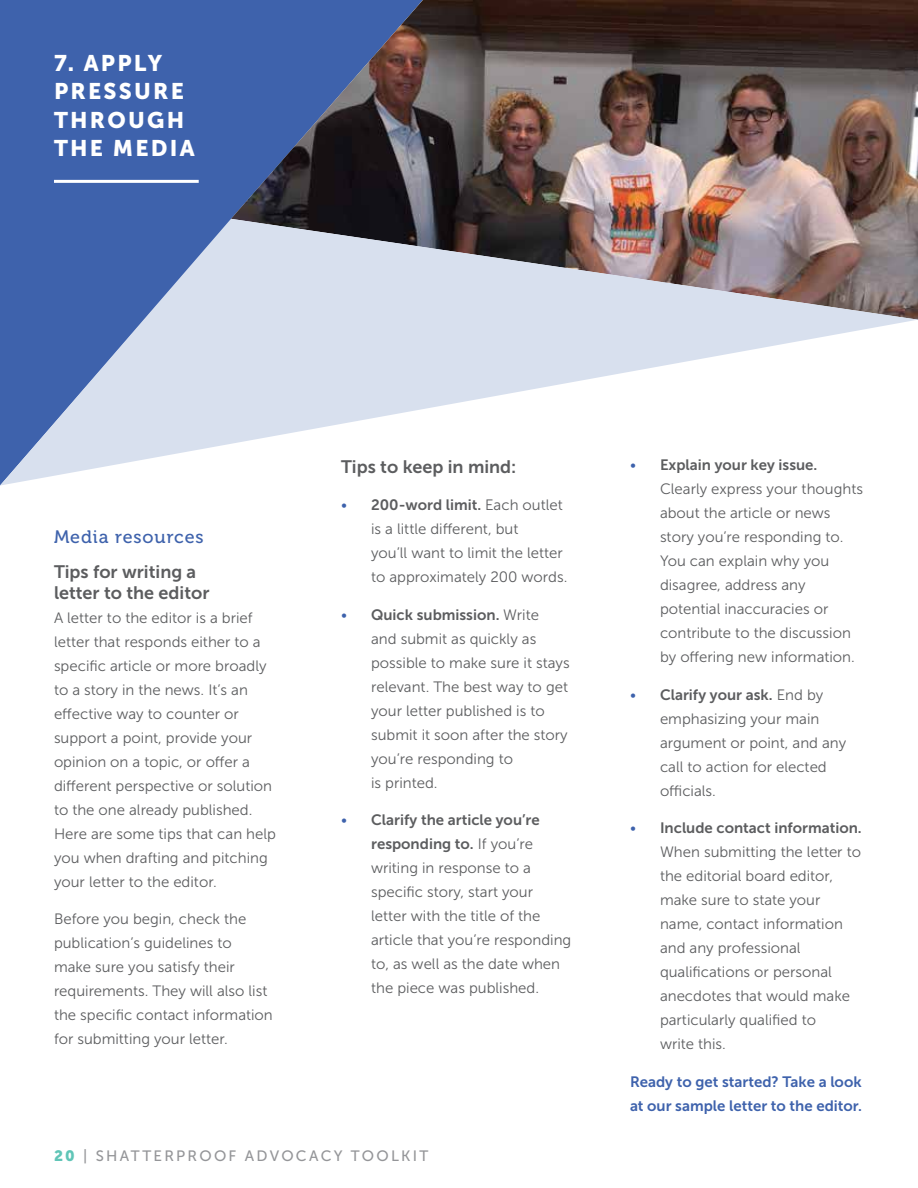
<style>
.page{position:relative;width:918px;height:1188px;background:#fff}
.page>*{position:absolute;margin:0;border:0;box-sizing:border-box;transform-origin:0 0}
.t1{font:22.5px/28.5px "Museo Sans 900";letter-spacing:.1em;color:#fff}
.t2{font:18px/21px "Museo Sans 700";color:#5c5d5f}
.t3{font:18px "Museo 500";letter-spacing:.05em;color:#3e62ac}
.t4{font:15px/24px "Museo Sans 300";color:#5c5d5f}
.t5{font:15px/24px "Museo Sans 700";color:#5c5d5f}
.t6{font:15px/24px "Museo Sans 700";color:#3e62ac}
.t7{font:15px "Museo Sans 500";letter-spacing:.15em;color:#949598}
.s1{font-family:"Museo Sans 300";color:#3e62ac}
.s2{font-family:"Museo Sans 300"}
.s3{font-family:"Museo Sans 900";color:#60c5b7}
</style>
<div class="page">
<div style="left:0;top:0;width:231px;height:219px;background:#3e62ac"></div>
<img style="left:231px;top:0;width:687px;height:219px">
<svg style="left:0;top:219px;width:918px;height:267px"></svg>
<hr style="left:54px;top:180px;width:145px;height:3px;background:#fff">
<h1 class="t1" style="left:54px;top:49px;width:142px">7. APPLY<br>PRESSURE<br>THROUGH<br>THE MEDIA</h1>
<p class="t3" style="left:54px;top:527px;width:151px">Media resources</p>
<p class="t2" style="left:54px;top:561px;width:157px">Tips for writing a letter to the editor</p>
<p class="t4" style="left:54px;top:606px;width:223px">A letter to the editor is a brief letter that responds either to a specific article or more broadly to a story in the news. It’s an effective way to counter or support a point, provide your opinion on a topic, or offer a different perspective or solution to the one already published.<br>Here are some tips that can help you when drafting and pitching your letter to the editor.</p>
<p class="t4" style="left:54px;top:907px;width:220px">Before you begin, check the publication’s guidelines to<br>make sure you satisfy their requirements. They will also list the specific contact information for submitting your letter.</p>
<p class="t2" style="left:341px;top:456px;width:177px">Tips to keep in mind:</p>
<p class="t5" style="left:341px;top:493px;width:223px"><span class="s1">•</span> 200-word limit. <span class="s2">Each outlet</span></p>
<p class="t4" style="left:371px;top:517px;width:198px">is a little different, but<br>you’ll want to limit the letter to approximately 200 words.</p>
<p class="t5" style="left:341px;top:602px;width:199px"><span class="s1">•</span> Quick submission. <span class="s2">Write</span></p>
<p class="t4" style="left:371px;top:626px;width:200px">and submit as quickly as possible to make sure it stays relevant. The best way to get your letter published is to submit it soon after the story you’re responding to<br>is printed.</p>
<p class="t5" style="left:371px;top:808px;width:170px;text-indent:-30px"><span class="s1">•</span> Clarify the article you’re responding to. <span class="s2">If you’re</span></p>
<p class="t4" style="left:371px;top:856px;width:202px">writing in response to a specific story, start your letter with the title of the article that you’re responding to, as well as the date when the piece was published.</p>
<p class="t7" style="left:54px;top:1148px;width:376px"><span class="s3">20</span> | SHATTERPROOF ADVOCACY TOOLKIT</p>
<p class="t5" style="left:630px;top:453px;width:189px"><span class="s1">•</span> Explain your key issue.</p>
<p class="t4" style="left:660px;top:477px;width:205px">Clearly express your thoughts about the article or news story you’re responding to.<br>You can explain why you disagree, address any potential inaccuracies or contribute to the discussion by offering new information.</p>
<p class="t5" style="left:630px;top:683px;width:195px"><span class="s1">•</span> Clarify your ask. <span class="s2">End by</span></p>
<p class="t4" style="left:660px;top:707px;width:188px">emphasizing your main argument or point, and any call to action for elected officials.</p>
<p class="t5" style="left:630px;top:816px;width:233px"><span class="s1">•</span> Include contact information.</p>
<p class="t4" style="left:660px;top:840px;width:203px">When submitting the letter to the editorial board editor, make sure to state your name, contact information and any professional qualifications or personal anecdotes that would make particularly qualified to<br>write this.</p>
<p class="t6" style="left:630px;top:1070px;width:234px">Ready to get started? Take a look at our sample letter to the editor.</p>
</div>
